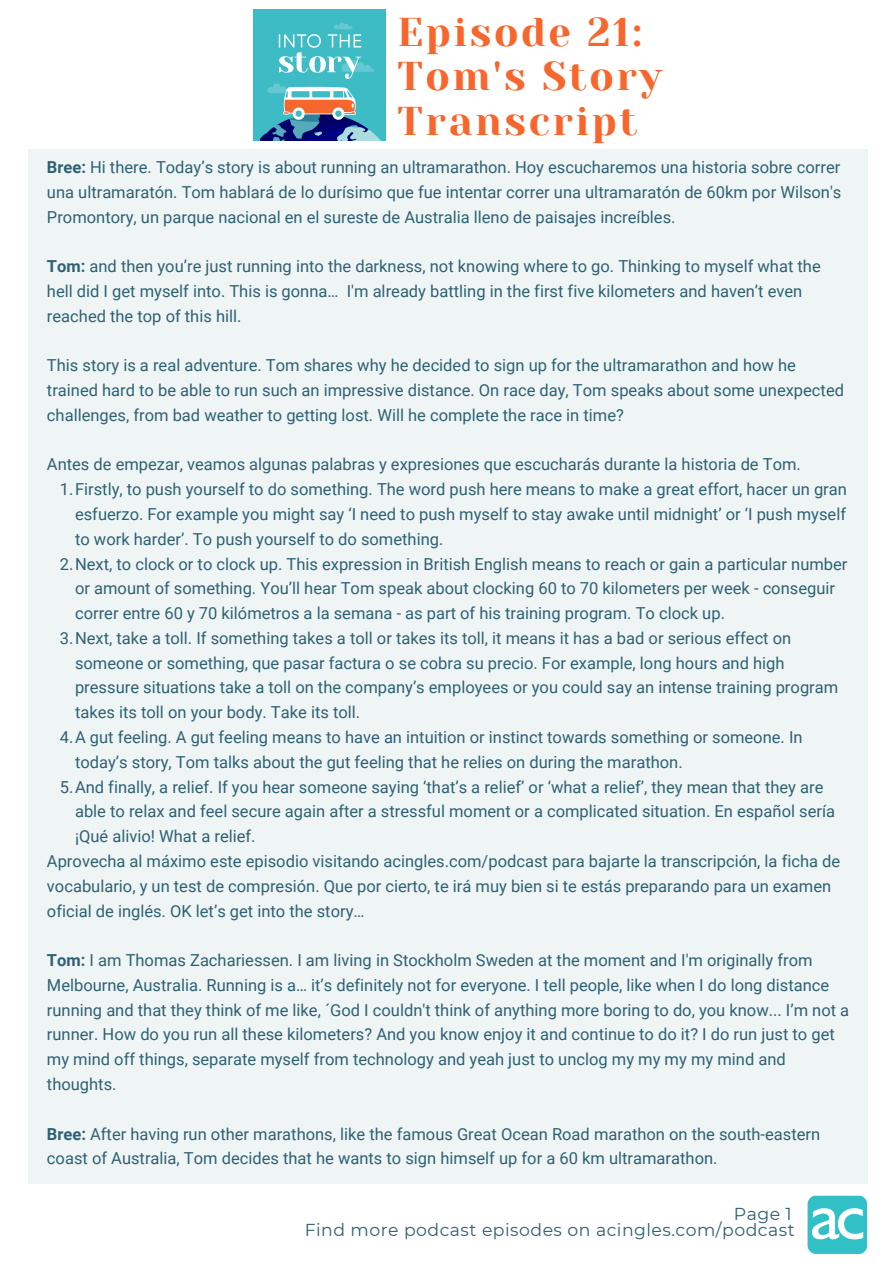
<style>
.page{position:relative;width:894px;height:1264px;background:#fff}
.page>*{position:absolute;margin:0;border:0;box-sizing:border-box;transform-origin:0 0}
.t1{font:40.05px "Yeseva One";letter-spacing:.065em;color:#f7662c}
.t2{font:17.25px "Montserrat";letter-spacing:.03em;color:#2e6173}
.t3{font:16.5px/24.8px "Roboto";color:#2e6173}
.s1{font-weight:700}
</style>
<div class="page">
<img style="left:253px;top:9px;width:132px;height:132px">
<div style="left:28px;top:149px;width:839px;height:1034px;background:#eff5f5"></div>
<img style="left:745px;top:1132px;width:123px;height:122px">
<p class="t1" style="left:397px;top:9px;width:246px">Episode 21:</p>
<p class="t1" style="left:397px;top:54px;width:266px">Tom's Story</p>
<p class="t1" style="left:397px;top:98px;width:241px">Transcript</p>
<p class="t3" style="left:47px;top:155px;width:795px;text-align:justify"><span class="s1">Bree:</span> Hi there. Today’s story is about running an ultramarathon. Hoy escucharemos una historia sobre correr una ultramaratón. Tom hablará de lo durísimo que fue intentar correr una ultramaratón de 60km por Wilson's Promontory, un parque nacional en el sureste de Australia lleno de paisajes increíbles.</p>
<p class="t3" style="left:47px;top:254px;width:775px"><span class="s1">Tom:</span> and then you’re just running into the darkness, not knowing where to go. Thinking to myself what the hell did I get myself into. This is gonna… I'm already battling in the first five kilometers and haven’t even reached the top of this hill.</p>
<p class="t3" style="left:47px;top:353px;width:798px">This story is a real adventure. Tom shares why he decided to sign up for the ultramarathon and how he trained hard to be able to run such an impressive distance. On race day, Tom speaks about some unexpected challenges, from bad weather to getting lost. Will he complete the race in time?</p>
<p class="t3" style="left:47px;top:452px;width:755px">Antes de empezar, veamos algunas palabras y expresiones que escucharás durante la historia de Tom.</p>
<p class="t3" style="left:75px;top:477px;width:773px;text-align:justify;text-indent:-15px">1.Firstly, to push yourself to do something. The word push here means to make a great effort, hacer un gran esfuerzo. For example you might say ‘I need to push myself to stay awake until midnight’ or ‘I push myself to work harder’. To push yourself to do something.</p>
<p class="t3" style="left:75px;top:551px;width:773px;text-indent:-15px">2.Next, to clock or to clock up. This expression in British English means to reach or gain a particular number or amount of something. You’ll hear Tom speak about clocking 60 to 70 kilometers per week - conseguir correr entre 60 y 70 kilómetros a la semana - as part of his training program. To clock up.</p>
<p class="t3" style="left:75px;top:626px;width:764px;text-indent:-15px">3.Next, take a toll. If something takes a toll or takes its toll, it means it has a bad or serious effect on someone or something, que pasar factura o se cobra su precio. For example, long hours and high pressure situations take a toll on the company’s employees or you could say an intense training program takes its toll on your body. Take its toll.</p>
<p class="t3" style="left:75px;top:725px;width:728px;text-indent:-15px">4.A gut feeling. A gut feeling means to have an intuition or instinct towards something or someone. In today’s story, Tom talks about the gut feeling that he relies on during the marathon.</p>
<p class="t3" style="left:75px;top:774px;width:761px;text-indent:-15px">5.And finally, a relief. If you hear someone saying ‘that’s a relief’ or ‘what a relief’, they mean that they are able to relax and feel secure again after a stressful moment or a complicated situation. En español sería ¡Qué alivio! What a relief.</p>
<p class="t3" style="left:47px;top:849px;width:794px">Aprovecha al máximo este episodio visitando acingles.com/podcast para bajarte la transcripción, la ficha de vocabulario, y un test de compresión. Que por cierto, te irá muy bien si te estás preparando para un examen oficial de inglés. OK let’s get into the story…</p>
<p class="t3" style="left:47px;top:948px;width:803px"><span class="s1">Tom:</span> I am Thomas Zachariessen. I am living in Stockholm Sweden at the moment and I'm originally from Melbourne, Australia. Running is a… it’s definitely not for everyone. I tell people, like when I do long distance running and that they think of me like, ´God I couldn't think of anything more boring to do, you know... I’m not a runner. How do you run all these kilometers? And you know enjoy it and continue to do it? I do run just to get my mind off things, separate myself from technology and yeah just to unclog my my my my mind and thoughts.</p>
<p class="t3" style="left:47px;top:1121px;width:774px"><span class="s1">Bree:</span> After having run other marathons, like the famous Great Ocean Road marathon on the south-eastern coast of Australia, Tom decides that he wants to sign himself up for a 60 km ultramarathon.</p>
<p class="t2" style="left:733px;top:1203px;width:59px">Page 1</p>
<p class="t2" style="left:304px;top:1219px;width:491px">Find more podcast episodes on acingles.com/podcast</p>
</div>
